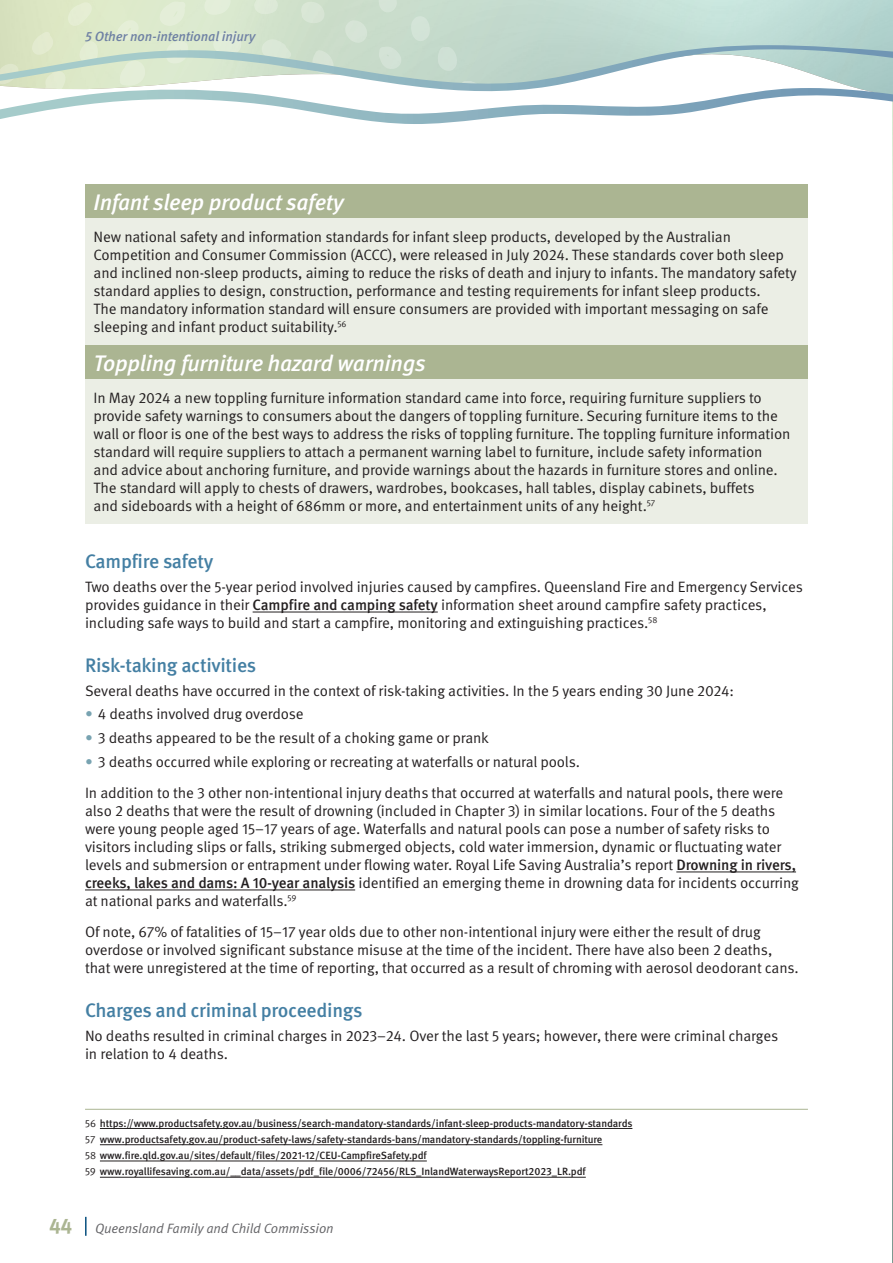
<style>
.page{position:relative;width:893px;height:1263px;background:#fff}
.page>*{position:absolute;margin:0;border:0;box-sizing:border-box;transform-origin:0 0}
.Heading_2_White{font:italic 500 22.5px "Meta Pro";letter-spacing:-.015em;color:#fff}
.Heading_3{font:500 19.5px "Meta Pro";letter-spacing:-.015em;color:#447fa3}
.Body{font:15px/18px "Meta Pro Norm";letter-spacing:-.01em;color:#231f20}
.Body_Before{font:15px "Meta Pro Norm";letter-spacing:-.01em;color:#231f20}
.t1{font:13.5px "Meta Pro Norm Ita";letter-spacing:-.01em;color:#636366}
.t2{font:italic 500 13.5px "Meta Pro";letter-spacing:-.01em;color:#6f81a4}
.Footnote_7pt{font:500 10.5px "Meta Pro";letter-spacing:-.01em;color:#231f20}
.s1{font-family:"Meta Pro";font-weight:500}
.s2{color:#78a3b1}
.s3{font-family:"Meta Pro Norm";font-weight:400}
.s4{font-family:"Meta Pro";font-weight:700;font-size:21px;color:#abb592}
</style>
<div class="page">
<img style="left:892px;top:128px;width:1px;height:1135px">
<svg style="left:0;top:0;width:893px;height:128px"></svg>
<svg style="left:892px;top:218px;width:1px;height:352px"></svg>
<hr style="left:253px;top:612px;width:185px;height:1px;background:#231f20">
<hr style="left:676px;top:872px;width:120px;height:1px;background:#231f20">
<hr style="left:85px;top:890px;width:270px;height:1px;background:#231f20">
<div style="left:85px;top:184px;width:723px;height:34px;background:#abb592"></div>
<div style="left:85px;top:218px;width:723px;height:127px;background:#ebeee5"></div>
<div style="left:85px;top:345px;width:723px;height:34px;background:#abb592"></div>
<div style="left:85px;top:379px;width:723px;height:145px;background:#ebeee5"></div>
<hr style="left:85px;top:1109px;width:723px;height:1px;background:#abb592">
<hr style="left:100px;top:1128px;width:532px;height:1px;background:#231f20">
<hr style="left:100px;top:1144px;width:502px;height:1px;background:#231f20">
<hr style="left:100px;top:1161px;width:327px;height:1px;background:#231f20">
<hr style="left:100px;top:1177px;width:486px;height:1px;background:#231f20">
<svg style="left:85px;top:1217px;width:2px;height:19px"></svg>
<p class="t2" style="left:85px;top:26px;width:172px">5 Other non-intentional injury</p>
<h2 class="Heading_2_White" style="left:94px;top:185px;width:252px">Infant sleep product safety</h2>
<p class="Body" style="left:94px;top:227px;width:705px">New national safety and information standards for infant sleep products, developed by the Australian Competition and Consumer Commission (ACCC), were released in July 2024. These standards cover both sleep and inclined non-sleep products, aiming to reduce the risks of death and injury to infants. The mandatory safety standard applies to design, construction, performance and testing requirements for infant sleep products.<br>The mandatory information standard will ensure consumers are provided with important messaging on safe sleeping and infant product suitability.<sup>56</sup></p>
<h2 class="Heading_2_White" style="left:94px;top:345px;width:334px">Toppling furniture hazard warnings</h2>
<p class="Body" style="left:94px;top:388px;width:699px">In May 2024 a new toppling furniture information standard came into force, requiring furniture suppliers to provide safety warnings to consumers about the dangers of toppling furniture. Securing furniture items to the wall or floor is one of the best ways to address the risks of toppling furniture. The toppling furniture information standard will require suppliers to attach a permanent warning label to furniture, include safety information and advice about anchoring furniture, and provide warnings about the hazards in furniture stores and online.<br>The standard will apply to chests of drawers, wardrobes, bookcases, hall tables, display cabinets, buffets<br>and sideboards with a height of 686mm or more, and entertainment units of any height.<sup>57</sup></p>
<h3 class="Heading_3" style="left:85px;top:546px;width:130px">Campfire safety</h3>
<p class="Body" style="left:85px;top:577px;width:719px">Two deaths over the 5-year period involved injuries caused by campfires. Queensland Fire and Emergency Services provides guidance in their <span class="s1">Campfire and camping safety</span> information sheet around campfire safety practices, including safe ways to build and start a campfire, monitoring and extinguishing practices.<sup>58</sup></p>
<h3 class="Heading_3" style="left:85px;top:650px;width:173px">Risk-taking activities</h3>
<p class="Body_Before" style="left:85px;top:680px;width:650px">Several deaths have occurred in the context of risk-taking activities. In the 5 years ending 30 June 2024:</p>
<p class="Body" style="left:85px;top:703px;width:220px"><span class="s2">•</span> 4 deaths involved drug overdose</p>
<p class="Body" style="left:85px;top:728px;width:405px"><span class="s2">•</span> 3 deaths appeared to be the result of a choking game or prank</p>
<p class="Body" style="left:85px;top:752px;width:497px"><span class="s2">•</span> 3 deaths occurred while exploring or recreating at waterfalls or natural pools.</p>
<p class="Body" style="left:85px;top:783px;width:715px">In addition to the 3 other non-intentional injury deaths that occurred at waterfalls and natural pools, there were also 2 deaths that were the result of drowning (included in Chapter 3) in similar locations. Four of the 5 deaths were young people aged 15–17 years of age. Waterfalls and natural pools can pose a number of safety risks to visitors including slips or falls, striking submerged objects, cold water immersion, dynamic or fluctuating water levels and submersion or entrapment under flowing water. Royal Life Saving Australia’s report <span class="s1">Drowning in rivers, creeks, lakes and dams: A 10-year analysis</span> identified an emerging theme in drowning data for incidents occurring at national parks and waterfalls.<sup>59</sup></p>
<p class="Body" style="left:85px;top:922px;width:715px">Of note, 67% of fatalities of 15–17 year olds due to other non-intentional injury were either the result of drug overdose or involved significant substance misuse at the time of the incident. There have also been 2 deaths, that were unregistered at the time of reporting, that occurred as a result of chroming with aerosol deodorant cans.</p>
<h3 class="Heading_3" style="left:85px;top:995px;width:279px">Charges and criminal proceedings</h3>
<p class="Body" style="left:85px;top:1026px;width:695px">No deaths resulted in criminal charges in 2023–24. Over the last 5 years; however, there were criminal charges in relation to 4 deaths.</p>
<p class="Footnote_7pt" style="left:85px;top:1115px;width:549px"><span class="s3">56</span> https://www.productsafety.gov.au/business/search-mandatory-standards/infant-sleep-products-mandatory-standards</p>
<p class="Footnote_7pt" style="left:85px;top:1131px;width:519px"><span class="s3">57</span> www.productsafety.gov.au/product-safety-laws/safety-standards-bans/mandatory-standards/toppling-furniture</p>
<p class="Footnote_7pt" style="left:85px;top:1147px;width:343px"><span class="s3">58</span> www.fire.qld.gov.au/sites/default/files/2021-12/CEU-CampfireSafety.pdf</p>
<p class="Footnote_7pt" style="left:85px;top:1163px;width:502px"><span class="s3">59</span> www.royallifesaving.com.au/__data/assets/pdf_file/0006/72456/RLS_InlandWaterwaysReport2023_LR.pdf</p>
<p class="t1" style="left:49px;top:1218px;width:286px"><span class="s4">44</span> Queensland Family and Child Commission</p>
</div>
